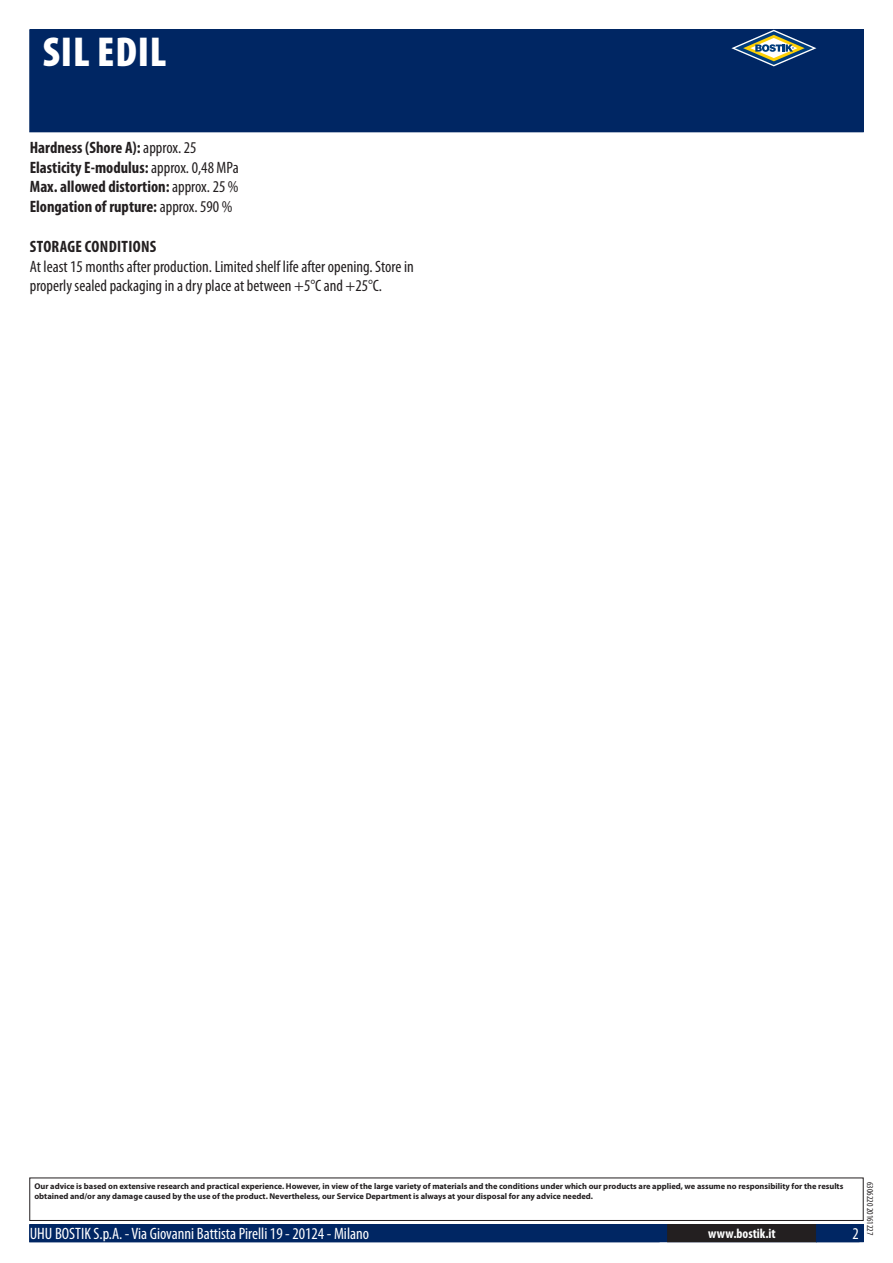
<style>
.page{position:relative;width:893px;height:1263px;background:#fff}
.page>*{position:absolute;margin:0;border:0;box-sizing:border-box;transform-origin:0 0}
.PageHeader{font:900 condensed 42px "Myriad Pro";letter-spacing:.02em;color:#fff}
.Regular{font:700 condensed 16.5px "Myriad Pro";color:#231f20}
.Regular-2{font:condensed 16.5px/19.8px "Myriad Pro";color:#231f20}
.ContactData{font:condensed 16.5px "Myriad Pro";color:#fff}
.Regular-3{font:700 condensed 16.5px "Myriad Pro";letter-spacing:.02em;color:#231f20}
.URL{font:700 condensed 13.5px "Myriad Pro";color:#fff}
.Revisie{font:condensed 9px "Myriad Pro";color:#231f20}
.Disclaimer{font:700 8.4px/10.1px "Myriad Pro";color:#231f20}
.s1{font-weight:400}
</style>
<div class="page">
<div style="left:30px;top:30px;width:833px;height:102px;background:#002663"></div>
<svg style="left:731px;top:30px;width:85px;height:36px"></svg>
<div style="left:29px;top:1177px;width:835px;height:44px;border:1px solid #231f20"></div>
<div style="left:30px;top:1225px;width:833px;height:17px;background:#002663"></div>
<div style="left:29px;top:1224px;width:835px;height:18px;border:1px solid #002663"></div>
<div style="left:668px;top:1225px;width:148px;height:17px;background:#231f20"></div>
<div style="left:667px;top:1224px;width:150px;height:18px;border:1px solid #231f20"></div>
<p class="PageHeader" style="left:43px;top:25px;width:109px">SIL Edil</p>
<p class="Regular" style="left:30px;top:137px;width:168px">Hardness (Shore A): <span class="s1">approx. 25</span></p>
<p class="Regular" style="left:30px;top:157px;width:210px">Elasticity E-modulus: <span class="s1">approx. 0,48 MPa</span></p>
<p class="Regular" style="left:30px;top:176px;width:210px">Max. allowed distortion: <span class="s1">approx. 25 %</span></p>
<p class="Regular" style="left:30px;top:196px;width:204px">Elongation of rupture: <span class="s1">approx. 590 %</span></p>
<p class="Regular-3" style="left:30px;top:236px;width:128px">Storage conditions</p>
<p class="Regular-2" style="left:30px;top:256px;width:385px">At least 1 5 months after production. Limited shelf life after opening. Store in properly sealed packaging in a dry place at between +5°C and +25°C.</p>
<p class="Disclaimer" style="left:34px;top:1181px;width:810px">Our advice is based on extensive research and practical experience. However, in view of the large variety of materials and the conditions under which our products are applied, we assume no responsibility for the results obtained and/or any damage caused by the use of the product. Nevertheless, our Service Department is always at your disposal for any advice needed.</p>
<p class="ContactData" style="left:30px;top:1224px;width:341px">UHU BOSTIK S.p.A. - Via Giovanni Battista Pirelli 1 9 - 201 24 - Milano</p>
<p class="URL" style="left:708px;top:1225px;width:69px">www.bostik.it</p>
<p class="Revisie" style="left:875px;top:1182px;width:55px;rotate:90deg">6306220 201 61 227</p>
</div>
